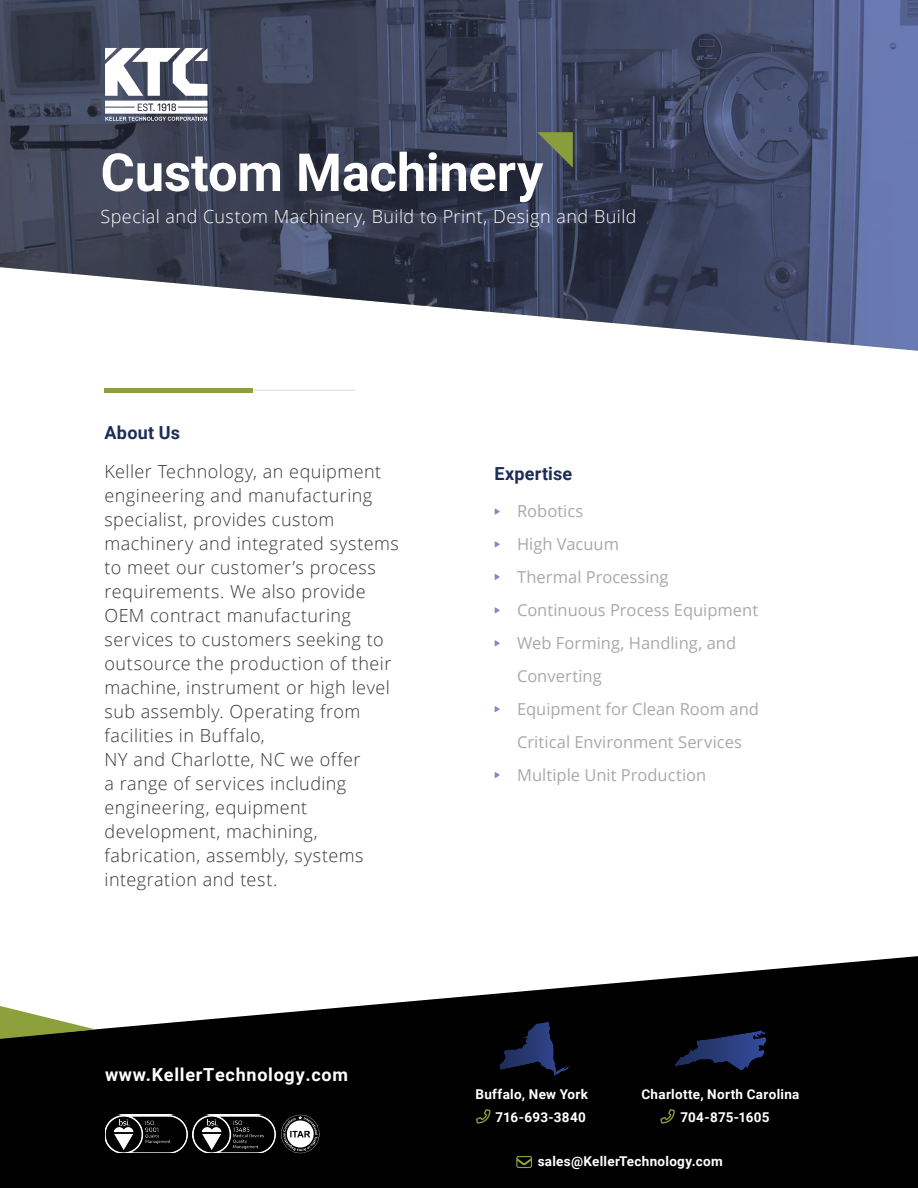
<style>
.page{position:relative;width:918px;height:1188px;background:#fff}
.page>*{position:absolute;margin:0;border:0;box-sizing:border-box;transform-origin:0 0}
.t1{font:700 52.5px "Roboto";letter-spacing:-.005em;color:#fff}
.t2{font:300 18px/24px "Open Sans";letter-spacing:.025em;color:#383738}
.t3{font:300 18px "Open Sans";letter-spacing:.025em;color:#fff}
.t4{font:700 18px "Roboto";letter-spacing:.04em;color:#fff}
.t5{font:700 18px "Roboto";letter-spacing:.01em;color:#1c2d57}
.t6{font:16.5px/33px "Open Sans";color:#a9a9a9}
.t7{font:700 13.5px/22.6px "Roboto";letter-spacing:.02em;color:#fff;text-align:right}
</style>
<div class="page">
<img style="left:0;top:0;width:918px;height:351px">
<img style="left:589px;top:321px;width:327px;height:30px">
<svg style="left:0;top:956px;width:918px;height:232px;fill:#000"></svg>
<svg style="left:0;top:1006px;width:96px;height:33px"></svg>
<svg style="left:281px;top:1115px;width:40px;height:40px"></svg>
<svg style="left:105px;top:1115px;width:82px;height:38px;fill:#000"></svg>
<svg style="left:193px;top:1115px;width:82px;height:38px;fill:#000"></svg>
<img style="left:499px;top:1021px;width:71px;height:55px">
<svg style="left:476px;top:1109px;width:14px;height:15px"></svg>
<img style="left:675px;top:1032px;width:91px;height:39px">
<svg style="left:660px;top:1109px;width:15px;height:15px"></svg>
<svg style="left:516px;top:1155px;width:17px;height:14px"></svg>
<svg style="left:537px;top:132px;width:36px;height:36px"></svg>
<svg style="left:93px;top:48px;width:115px;height:74px"></svg>
<hr style="left:109px;top:390px;width:246px;height:1px;background:#d9d9d9">
<hr style="left:105px;top:388px;width:148px;height:4px;background:#8c9e42">
<svg style="left:495px;top:509px;width:5px;height:6px"></svg>
<svg style="left:495px;top:541px;width:5px;height:6px"></svg>
<svg style="left:495px;top:574px;width:5px;height:6px"></svg>
<svg style="left:495px;top:607px;width:5px;height:6px"></svg>
<svg style="left:495px;top:640px;width:5px;height:6px"></svg>
<svg style="left:495px;top:706px;width:5px;height:6px"></svg>
<svg style="left:495px;top:772px;width:5px;height:6px"></svg>
<h1 class="t1" style="left:101px;top:151px;width:444px">Custom Machinery</h1>
<p class="t3" style="left:101px;top:209px;width:538px">Special and Custom Machinery, Build to Print, Design and Build</p>
<p class="t5" style="left:105px;top:425px;width:77px">About Us</p>
<p class="t2" style="left:105px;top:461px;width:296px">Keller Technology, an equipment engineering and manufacturing specialist, provides custom machinery and integrated systems to meet our customer’s process requirements. We also provide<br>OEM contract manufacturing services to customers seeking to outsource the production of their machine, instrument or high level sub assembly. Operating from facilities in Buffalo,<br>NY and Charlotte, NC we offer<br>a range of services including engineering, equipment development, machining, fabrication, assembly, systems integration and test.</p>
<p class="t4" style="left:105px;top:1067px;width:245px">www.KellerTechnology.com</p>
<p class="t5" style="left:494px;top:466px;width:79px">Expertise</p>
<p class="t6" style="left:517px;top:496px;width:243px">Robotics<br>High Vacuum<br>Thermal Processing<br>Continuous Process Equipment<br>Web Forming, Handling, and<br>Converting<br>Equipment for Clean Room and<br>Critical Environment Services<br>Multiple Unit Production</p>
<p class="t7" style="left:476px;top:1084px;width:114px">Buffalo, New York<br>716-693-3840</p>
<p class="t7" style="left:680px;top:1084px;width:121px;text-align:left;text-indent:-39px">Charlotte, North Carolina<br>704-875-1605</p>
<p class="t7" style="left:538px;top:1151px;width:187px">sales@KellerTechnology.com</p>
</div>
